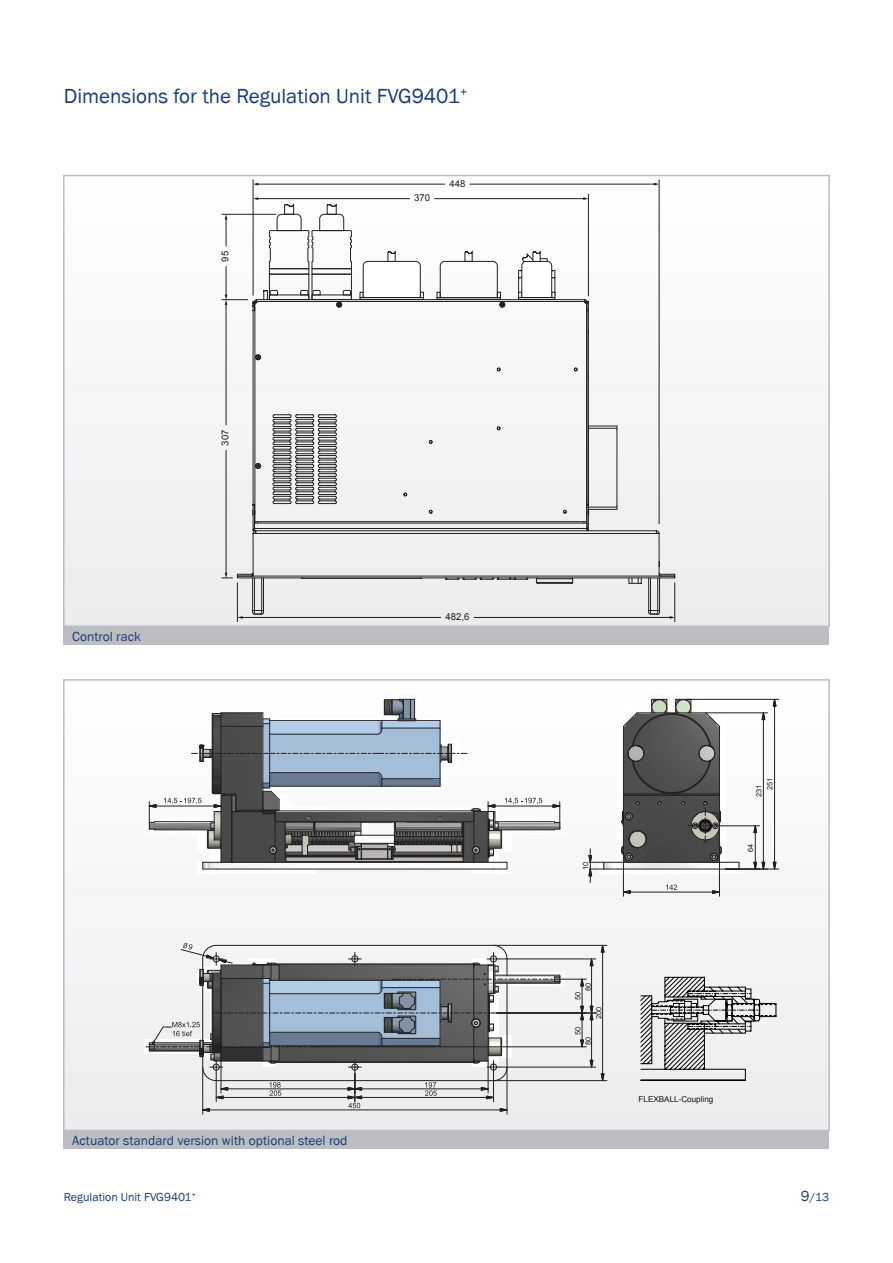
<style>
.page{position:relative;width:893px;height:1263px;background:#fff}
.page>*{position:absolute;margin:0;border:0;box-sizing:border-box;transform-origin:0 0}
.Überschrift{font:21px "Franklin Got Itc TEE";color:#193d7b}
.Bildunterschrift{font:13.5px "Franklin Got Itc TEE";color:#193d7b}
.t1{font:12px "Franklin Got Itc TEE";color:#193d7b}
.t2{font:9.6px "Arial";color:#231f20}
.t3{font:8.1px "Arial";color:#111118}
.t4{font:7.35px "Arial";color:#231f20}
.s1{font-size:15px}
</style>
<div class="page">
<div style="left:64px;top:176px;width:765px;height:450px;background:#f5f5f6"></div>
<hr style="left:588px;top:194px;width:1px;height:102px;background:#231f20">
<hr style="left:469px;top:184px;width:186px;height:1px;background:#231f20">
<hr style="left:257px;top:184px;width:188px;height:1px;background:#231f20">
<hr style="left:253px;top:179px;width:1px;height:117px;background:#231f20">
<hr style="left:659px;top:179px;width:1px;height:345px;background:#231f20">
<hr style="left:242px;top:617px;width:199px;height:1px;background:#231f20">
<svg style="left:238px;top:616px;width:5px;height:3px"></svg>
<hr style="left:237px;top:582px;width:1px;height:40px;background:#231f20">
<hr style="left:674px;top:582px;width:1px;height:40px;background:#231f20">
<svg style="left:237px;top:290px;width:423px;height:289px"></svg>
<svg style="left:252px;top:573px;width:423px;height:46px"></svg>
<hr style="left:226px;top:450px;width:1px;height:124px;background:#231f20">
<svg style="left:221px;top:573px;width:12px;height:6px"></svg>
<svg style="left:222px;top:197px;width:396px;height:334px"></svg>
<svg style="left:66px;top:698px;width:761px;height:430px"></svg>
<hr style="left:507px;top:1067px;width:1px;height:47px;background:#231f20">
<hr style="left:202px;top:1067px;width:1px;height:47px;background:#231f20">
<hr style="left:500px;top:1067px;width:96px;height:1px;background:#231f20">
<hr style="left:500px;top:959px;width:96px;height:1px;background:#231f20">
<hr style="left:497px;top:1013px;width:99px;height:1px;background:#231f20">
<svg style="left:601px;top:944px;width:3px;height:8px"></svg>
<svg style="left:601px;top:1073px;width:3px;height:9px"></svg>
<hr style="left:602px;top:952px;width:1px;height:122px;background:#231f20">
<hr style="left:493px;top:945px;width:114px;height:1px;background:#231f20">
<hr style="left:493px;top:1080px;width:114px;height:1px;background:#231f20">
<hr style="left:719px;top:862px;width:1px;height:34px;background:#231f20">
<hr style="left:623px;top:862px;width:1px;height:34px;background:#231f20">
<svg style="left:753px;top:824px;width:4px;height:9px"></svg>
<hr style="left:755px;top:832px;width:1px;height:30px;background:#231f20">
<hr style="left:723px;top:825px;width:37px;height:1px;background:#231f20">
<svg style="left:753px;top:862px;width:12px;height:9px"></svg>
<svg style="left:762px;top:711px;width:3px;height:9px"></svg>
<hr style="left:763px;top:720px;width:1px;height:142px;background:#231f20">
<hr style="left:706px;top:712px;width:62px;height:1px;background:#231f20">
<svg style="left:773px;top:698px;width:3px;height:8px"></svg>
<svg style="left:773px;top:862px;width:3px;height:9px"></svg>
<hr style="left:774px;top:706px;width:1px;height:156px;background:#231f20">
<hr style="left:725px;top:869px;width:54px;height:1px;background:#231f20">
<hr style="left:687px;top:699px;width:92px;height:1px;background:#231f20">
<svg style="left:588px;top:698px;width:155px;height:196px"></svg>
<svg style="left:145px;top:698px;width:419px;height:175px"></svg>
<svg style="left:641px;top:977px;width:135px;height:103px"></svg>
<svg style="left:145px;top:943px;width:448px;height:169px"></svg>
<div style="left:64px;top:626px;width:765px;height:18px;background:#bcbdc0"></div>
<div style="left:64px;top:1130px;width:765px;height:18px;background:#bcbdc0"></div>
<p class="Überschrift" style="left:64px;top:84px;width:405px">Dimensions for the Regulation Unit FVG9401<sup>+</sup></p>
<p class="Bildunterschrift" style="left:72px;top:629px;width:70px">Control rack</p>
<p class="t2" style="left:219px;top:262px;width:12px;rotate:-90deg">95</p>
<p class="t2" style="left:219px;top:446px;width:17px;rotate:-90deg">307</p>
<p class="t2" style="left:414px;top:191px;width:17px">370</p>
<p class="t2" style="left:449px;top:177px;width:17px">448</p>
<p class="t2" style="left:445px;top:610px;width:25px">482,6</p>
<p class="Bildunterschrift" style="left:72px;top:1133px;width:277px">Actuator standard version with optional steel rod</p>
<p class="t4" style="left:581px;top:870px;width:10px;rotate:-90deg">01</p>
<p class="t4" style="left:765px;top:790px;width:14px;rotate:-90deg">152</p>
<p class="t4" style="left:754px;top:797px;width:14px;rotate:-90deg">132</p>
<p class="t4" style="left:745px;top:852px;width:10px;rotate:-90deg">46</p>
<p class="t4" style="left:583px;top:991px;width:10px;rotate:-90deg">08</p>
<p class="t4" style="left:573px;top:1000px;width:10px;rotate:-90deg">05</p>
<p class="t4" style="left:573px;top:1035px;width:10px;rotate:-90deg">05</p>
<p class="t4" style="left:594px;top:1019px;width:14px;rotate:-90deg">002</p>
<p class="t4" style="left:583px;top:1045px;width:10px;rotate:-90deg">08</p>
<p class="t3" style="left:639px;top:1094px;width:76px">FLEXBALL-Coupling</p>
<p class="t1" style="left:64px;top:1190px;width:133px">Regulation Unit FVG9401<sup>+</sup></p>
<p class="t1" style="left:801px;top:1190px;width:30px"><span class="s1">9</span>/13</p>
</div>
